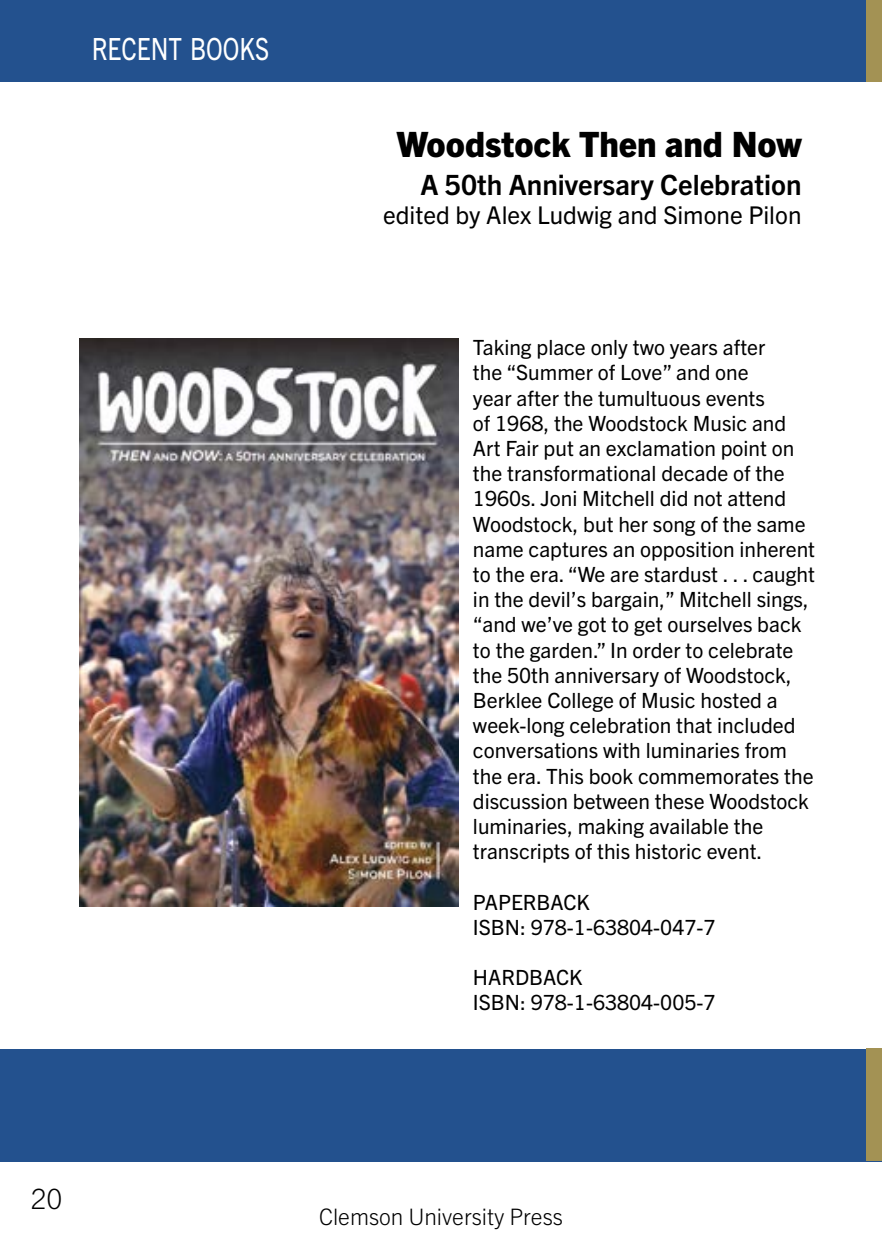
<style>
.page{position:relative;width:882px;height:1260px;background:#fff}
.page>*{position:absolute;margin:0;border:0;box-sizing:border-box;transform-origin:0 0}
.t1{font:800 35px "Trade Gothic Next LT Pro";color:#000}
.t2{font:30.62px "Trade Gothic Next LT Pro";color:#fff;scale:.8 1}
.t3{font:700 28px "Trade Gothic Next LT Pro";color:#000}
.t4{font:300 28px "Trade Gothic Next LT Pro";color:#000}
.t5{font:24.5px "Trade Gothic Next LT Pro";color:#000}
.t6{font:300 22.75px "Trade Gothic Next LT Pro";color:#000}
.t7{font:21px/25.2px "Trade Gothic Next LT Pro";color:#000}
</style>
<div class="page">
<div style="left:0;top:0;width:882px;height:82px;background:#23518e"></div>
<div style="left:0;top:1049px;width:882px;height:113px;background:#23518e"></div>
<img style="left:80px;top:339px;width:378px;height:567px">
<div style="left:866px;top:0;width:16px;height:82px;background:#a39254"></div>
<div style="left:866px;top:1048px;width:16px;height:113px;background:#a39254"></div>
<h2 class="t2" style="left:92px;top:28px;width:223px">RECENT BOOKS</h2>
<h1 class="t1" style="left:397px;top:120px;width:406px">Woodstock Then and Now</h1>
<h3 class="t3" style="left:420px;top:165px;width:383px">A 50th Anniversary Celebration</h3>
<p class="t5" style="left:383px;top:198px;width:420px">edited by Alex Ludwig and Simone Pilon</p>
<p class="t7" style="left:473px;top:334px;width:344px">Taking place only two years after<br>the “Summer of Love” and one<br>year after the tumultuous events<br>of 1968, the Woodstock Music and Art Fair put an exclamation point on the transformational decade of the 1960s. Joni Mitchell did not attend Woodstock, but her song of the same name captures an opposition inherent to the era. “We are stardust . . . caught in the devil’s bargain,” Mitchell sings, “and we’ve got to get ourselves back to the garden.” In order to celebrate the 50th anniversary of Woodstock, Berklee College of Music hosted a week-long celebration that included conversations with luminaries from the era. This book commemorates the discussion between these Woodstock luminaries, making available the transcripts of this historic event.</p>
<p class="t7" style="left:473px;top:888px;width:244px">PAPERBACK<br>ISBN: 978-1-63804-047-7</p>
<p class="t7" style="left:473px;top:964px;width:244px">HARDBACK<br>ISBN: 978-1-63804-005-7</p>
<h3 class="t4" style="left:31px;top:1179px;width:33px">20</h3>
<p class="t6" style="left:319px;top:1201px;width:245px">Clemson University Press</p>
</div>
